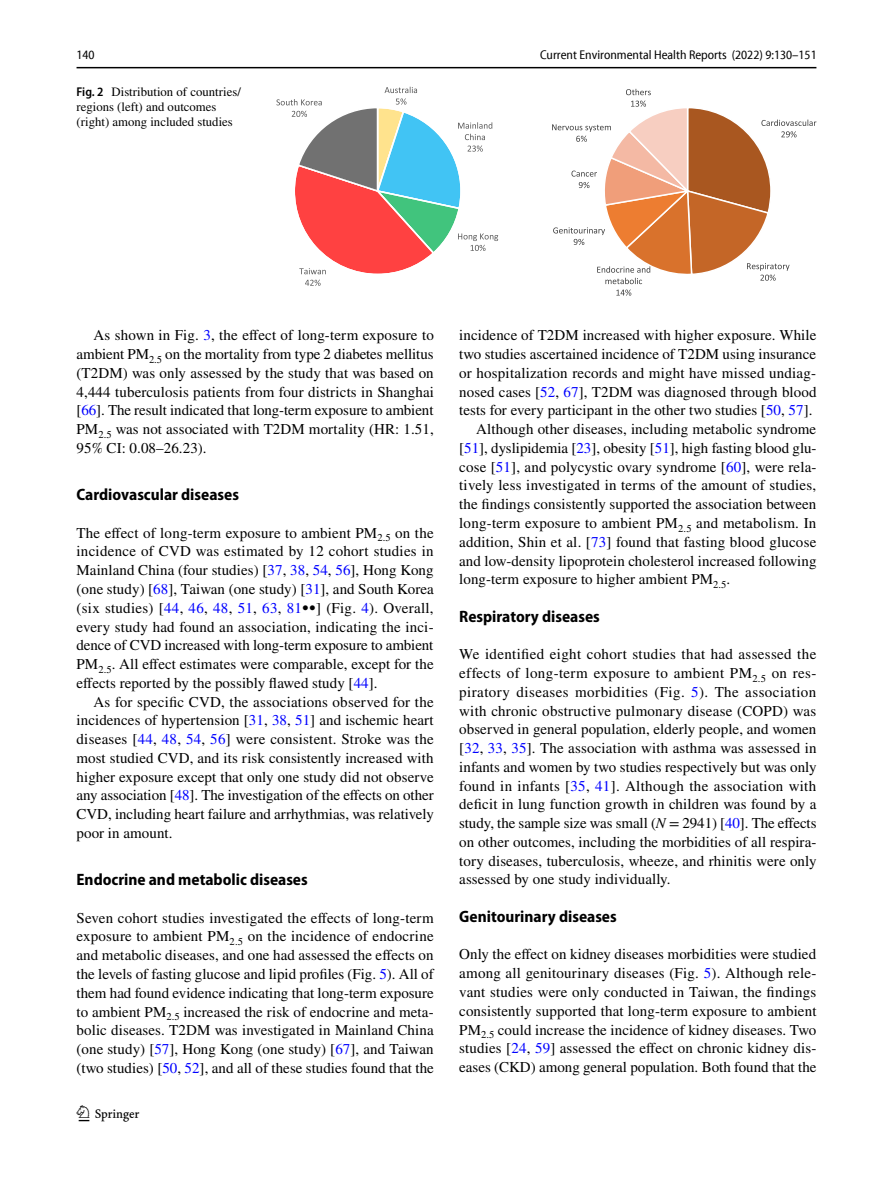
<style>
.page{position:relative;width:893px;height:1187px;background:#fff}
.page>*{position:absolute;margin:0;border:0;box-sizing:border-box;transform-origin:0 0}
.t1{font:22.5px "Springnew Regular 2";color:#000}
.t2{font:700 semi-condensed 16.5px "Myriad Pro";color:#000}
.t3{font:15px/18.8px "STIX";letter-spacing:.005em;color:#000;text-align:justify}
.t4{font:12.75px/15px "STIX";color:#000}
.t5{font:semi-condensed 12.75px "Myriad Pro Unic";color:#000}
.s1{font-family:"Myriad Pro";font-weight:600;font-stretch:semi-condensed}
.s2{color:#00f}
.s3{font-size:12.75px}
.s4{font-style:italic}
</style>
<div class="page">
<hr style="left:77px;top:67px;width:739px;height:1px;background:#000">
<svg style="left:276px;top:87px;width:222px;height:199px"></svg>
<svg style="left:552px;top:89px;width:264px;height:207px"></svg>
<p class="t5" style="left:77px;top:50px;width:20px">140</p>
<p class="t5" style="left:540px;top:50px;width:278px">Current Environmental Health Reports (2022) 9:130–151</p>
<p class="t4" style="left:77px;top:85px;width:166px"><span class="s1">Fig. 2</span> Distribution of countries/ regions (left) and outcomes (right) among included studies</p>
<p class="t3" style="left:77px;top:327px;width:359px;text-indent:17px">As shown in Fig. <span class="s2">3</span>, the effect of long-term exposure to ambient PM<sub>2.5</sub> on the mortality from type 2 diabetes mellitus (T2DM) was only assessed by the study that was based on 4,444 tuberculosis patients from four districts in Shanghai [<span class="s2">66</span>]. The result indicated that long-term exposure to ambient PM<sub>2.5</sub> was not associated with T2DM mortality (HR: 1.51, 95% CI: 0.08–26.23).</p>
<p class="t2" style="left:77px;top:485px;width:164px">Cardiovascular diseases</p>
<p class="t3" style="left:77px;top:524px;width:359px">The effect of long-term exposure to ambient PM<sub>2.5</sub> on the incidence of CVD was estimated by 12 cohort studies in Mainland China (four studies) [<span class="s2">37</span>, <span class="s2">38</span>, <span class="s2">54</span>, <span class="s2">56</span>], Hong Kong (one study) [<span class="s2">68</span>], Taiwan (one study) [<span class="s2">31</span>], and South Korea (six studies) [<span class="s2">44</span>, <span class="s2">46</span>, <span class="s2">48</span>, <span class="s2">51</span>, <span class="s2">63</span>, <span class="s2">81</span><span class="s3">••</span>] (Fig. <span class="s2">4</span>). Overall, every study had found an association, indicating the inci&shy;dence of CVD increased with long-term exposure to ambient PM<sub>2.5</sub>. All effect estimates were comparable, except for the effects reported by the possibly flawed study [<span class="s2">44</span>].</p>
<p class="t3" style="left:77px;top:693px;width:359px;text-indent:17px">As for specific CVD, the associations observed for the incidences of hypertension [<span class="s2">31</span>, <span class="s2">38</span>, <span class="s2">51</span>] and ischemic heart diseases [<span class="s2">44</span>, <span class="s2">48</span>, <span class="s2">54</span>, <span class="s2">56</span>] were consistent. Stroke was the most studied CVD, and its risk consistently increased with higher exposure except that only one study did not observe any association [<span class="s2">48</span>]. The investigation of the effects on other CVD, including heart failure and arrhythmias, was relatively poor in amount.</p>
<p class="t2" style="left:77px;top:870px;width:233px">Endocrine and metabolic diseases</p>
<p class="t3" style="left:77px;top:909px;width:359px">Seven cohort studies investigated the effects of long-term exposure to ambient PM<sub>2.5</sub> on the incidence of endocrine and metabolic diseases, and one had assessed the effects on the levels of fasting glucose and lipid profiles (Fig. <span class="s2">5</span>). All of them had found evidence indicating that long-term exposure to ambient PM<sub>2.5</sub> increased the risk of endocrine and meta&shy;bolic diseases. T2DM was investigated in Mainland China (one study) [<span class="s2">57</span>], Hong Kong (one study) [<span class="s2">67</span>], and Taiwan (two studies) [<span class="s2">50</span>, <span class="s2">52</span>], and all of these studies found that the</p>
<h1 class="t1" style="left:79px;top:1105px;width:62px">1 3</h1>
<p class="t3" style="left:459px;top:327px;width:359px">incidence of T2DM increased with higher exposure. While</p>
<p class="t3" style="left:459px;top:346px;width:358px">two studies ascertained incidence of T2DM using insurance</p>
<p class="t3" style="left:459px;top:364px;width:358px">or hospitalization records and might have missed undiag-</p>
<p class="t3" style="left:459px;top:383px;width:359px">nosed cases [<span class="s2">52</span>, <span class="s2">67</span>], T2DM was diagnosed through blood</p>
<p class="t3" style="left:459px;top:402px;width:355px">tests for every participant in the other two studies [<span class="s2">50</span>, <span class="s2">57</span>].</p>
<p class="t3" style="left:476px;top:421px;width:341px">Although other diseases, including metabolic syndrome</p>
<p class="t3" style="left:459px;top:439px;width:359px">[<span class="s2">51</span>], dyslipidemia [<span class="s2">23</span>], obesity [<span class="s2">51</span>], high fasting blood glu-</p>
<p class="t3" style="left:459px;top:458px;width:359px">cose [<span class="s2">51</span>], and polycystic ovary syndrome [<span class="s2">60</span>], were rela-</p>
<p class="t3" style="left:459px;top:477px;width:358px">tively less investigated in terms of the amount of studies,</p>
<p class="t3" style="left:459px;top:496px;width:359px">the findings consistently supported the association between</p>
<p class="t3" style="left:459px;top:514px;width:359px">long-term exposure to ambient PM<sub>2.5</sub> and metabolism. In</p>
<p class="t3" style="left:459px;top:533px;width:359px">addition, Shin et al. [<span class="s2">73</span>] found that fasting blood glucose</p>
<p class="t3" style="left:459px;top:552px;width:359px">and low-density lipoprotein cholesterol increased following</p>
<p class="t3" style="left:459px;top:571px;width:273px">long-term exposure to higher ambient PM<sub>2.5</sub>.</p>
<p class="t2" style="left:459px;top:607px;width:142px">Respiratory diseases</p>
<p class="t3" style="left:459px;top:646px;width:359px">We identified eight cohort studies that had assessed the effects of long-term exposure to ambient PM<sub>2.5</sub> on res&shy;piratory diseases morbidities (Fig. <span class="s2">5</span>). The association with chronic obstructive pulmonary disease (COPD) was observed in general population, elderly people, and women [<span class="s2">32</span>, <span class="s2">33</span>, <span class="s2">35</span>]. The association with asthma was assessed in infants and women by two studies respectively but was only found in infants [<span class="s2">35</span>, <span class="s2">41</span>]. Although the association with deficit in lung function growth in children was found by a study, the sample size was small (<span class="s4">N</span> = 2941) [<span class="s2">40</span>]. The effects on other outcomes, including the morbidities of all respira&shy;tory diseases, tuberculosis, wheeze, and rhinitis were only assessed by one study individually.</p>
<p class="t2" style="left:459px;top:907px;width:159px">Genitourinary diseases</p>
<p class="t3" style="left:459px;top:946px;width:359px">Only the effect on kidney diseases morbidities were studied among all genitourinary diseases (Fig. <span class="s2">5</span>). Although rele&shy;vant studies were only conducted in Taiwan, the findings consistently supported that long-term exposure to ambient PM<sub>2.5</sub> could increase the incidence of kidney diseases. Two studies [<span class="s2">24</span>, <span class="s2">59</span>] assessed the effect on chronic kidney dis&shy;eases (CKD) among general population. Both found that the</p>
</div>
